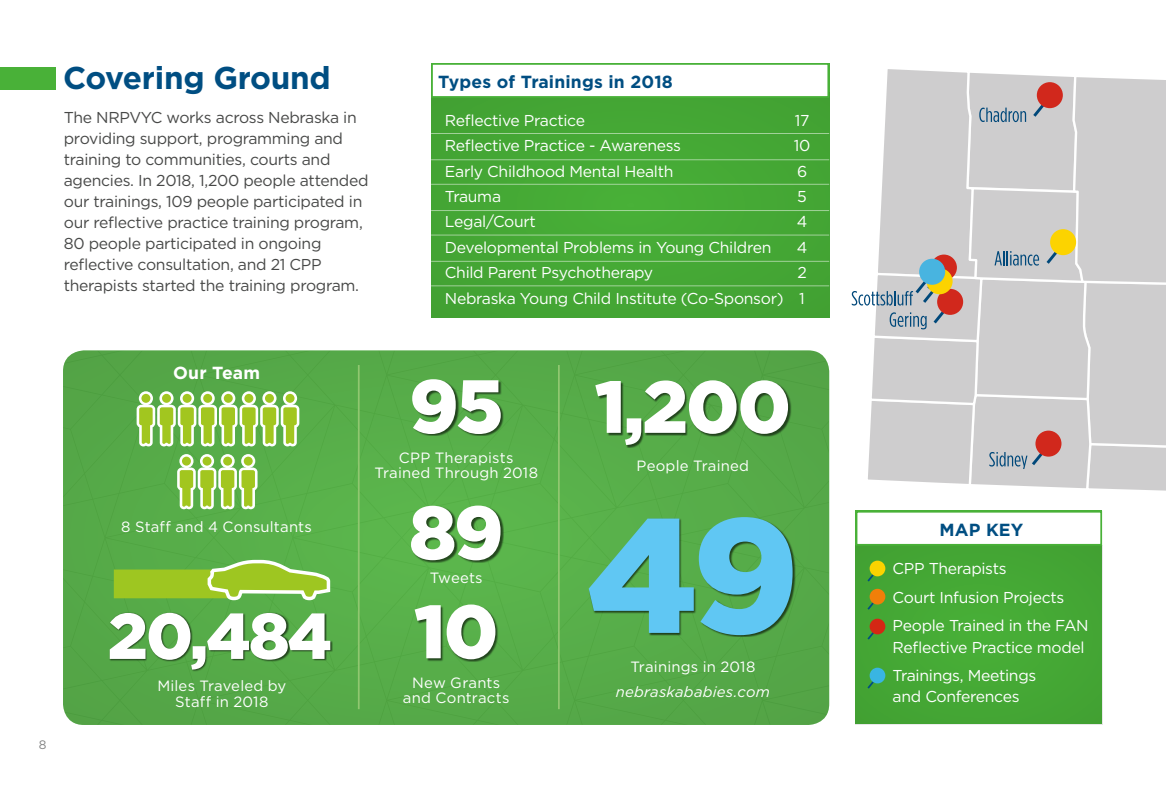
<style>
.page{position:relative;width:1166px;height:788px;background:#fff}
.page>*{position:absolute;margin:0;border:0;box-sizing:border-box;transform-origin:0 0}
.t1{font:900 162.05px "Gotham HTF";color:#60c7f3}
.t2{font:900 75.25px "Gotham HTF";color:#fff}
.t3{font:900 73.5px "Gotham HTF";color:#fff}
.t4{font:900 64.58px "Gotham HTF";color:#fff}
.t5{font:700 31.5px "Gotham HTF";letter-spacing:-.01em;color:#004e82}
.t6{font:700 17.5px "Gotham HTF";letter-spacing:.01em;color:#004e82}
.t7{font:700 17.5px "Gotham HTF";letter-spacing:.015em;color:#fff}
.t8{font:15.75px/28.9px "Gotham HTF";letter-spacing:-.02em;color:#fff}
.t9{font:15.75px/21px "Gotham HTF";letter-spacing:-.02em;color:#474847}
.t10{font:14.88px/15.8px "Gotham HTF";letter-spacing:.015em;color:#fff;text-align:center}
.t11{font:italic 14.88px "Gotham HTF";letter-spacing:.01em;color:#fff}
.t12{font:12.25px "Gotham HTF";color:#828383}
</style>
<div class="page">
<svg style="left:851px;top:69px;width:315px;height:422px;background:#d3d0d0"></svg>
<div style="left:919px;top:259px;width:26px;height:26px;background:#48b4e0;border-radius:50%"></div>
<div style="left:855px;top:545px;width:247px;height:179px;background:#44a735"></div>
<div style="left:431px;top:92px;width:398px;height:225px;background:#44a735"></div>
<svg style="left:63px;top:350px;width:383px;height:374px;background:#56ab49"></svg>
<svg style="left:446px;top:350px;width:383px;height:374px;background:#56ab49"></svg>
<div style="left:855px;top:511px;width:247px;height:34px;background:#fff;border:2px solid #49b138"></div>
<svg style="left:867px;top:575px;width:15px;height:7px"></svg>
<div style="left:869px;top:560px;width:16px;height:16px;background:#fbd300;border-radius:50%"></div>
<svg style="left:867px;top:603px;width:15px;height:7px"></svg>
<div style="left:869px;top:588px;width:16px;height:16px;background:#f17f09;border-radius:50%"></div>
<svg style="left:867px;top:633px;width:15px;height:7px"></svg>
<div style="left:869px;top:618px;width:16px;height:16px;background:#d42714;border-radius:50%"></div>
<svg style="left:867px;top:682px;width:15px;height:7px"></svg>
<div style="left:869px;top:667px;width:16px;height:16px;background:#39b5e2;border-radius:50%"></div>
<div style="left:431px;top:63px;width:398px;height:35px;background:#fff;border:2px solid #49b138"></div>
<hr style="left:431px;top:133px;width:398px;height:1px;background:#fff">
<hr style="left:431px;top:159px;width:398px;height:1px;background:#fff">
<hr style="left:431px;top:184px;width:398px;height:1px;background:#fff">
<hr style="left:431px;top:210px;width:398px;height:1px;background:#fff">
<hr style="left:431px;top:234px;width:398px;height:1px;background:#fff">
<hr style="left:431px;top:261px;width:398px;height:1px;background:#fff">
<hr style="left:431px;top:285px;width:398px;height:1px;background:#fff">
<svg style="left:177px;top:454px;width:80px;height:55px"></svg>
<div style="left:596px;top:381px;width:195px;height:67px;background:#000;opacity:.6"></div>
<div style="left:413px;top:379px;width:90px;height:57px;background:#000;opacity:.6"></div>
<div style="left:109px;top:612px;width:224px;height:59px;background:#000;opacity:.6"></div>
<div style="left:589px;top:518px;width:206px;height:119px;background:#000;opacity:.6"></div>
<svg style="left:114px;top:558px;width:218px;height:44px;background:#8fc345"></svg>
<div style="left:415px;top:605px;width:83px;height:56px;background:#000;opacity:.6"></div>
<div style="left:412px;top:506px;width:92px;height:56px;background:#000;opacity:.6"></div>
<svg style="left:137px;top:391px;width:162px;height:55px"></svg>
<hr style="left:358px;top:365px;width:1px;height:344px;background:#90c770">
<hr style="left:558px;top:365px;width:2px;height:344px;background:#90c770">
<div style="left:0;top:67px;width:55px;height:22px;background:#49b138"></div>
<h3 class="t5" style="left:63px;top:60px;width:269px">Covering Ground</h3>
<p class="t9" style="left:64px;top:107px;width:306px">The NRPVYC works across Nebraska in providing support, programming and training to communities, courts and agencies. In 2018, 1,200 people attended our trainings, 109 people participated in our reflective practice training program, 80 people participated in ongoing reflective consultation, and 21 CPP therapists started the training program.</p>
<p class="t6" style="left:438px;top:72px;width:236px">Types of Trainings in 2018</p>
<p class="t8" style="left:445px;top:106px;width:141px">Reflective Practice</p>
<p class="t8" style="left:794px;top:106px;width:16px">17</p>
<p class="t8" style="left:445px;top:131px;width:238px">Reflective Practice - Awareness</p>
<p class="t8" style="left:793px;top:131px;width:18px">10</p>
<p class="t8" style="left:445px;top:156px;width:230px">Early Childhood Mental Health</p>
<p class="t8" style="left:797px;top:156px;width:12px">6</p>
<p class="t8" style="left:445px;top:182px;width:58px">Trauma</p>
<p class="t8" style="left:797px;top:182px;width:11px">5</p>
<p class="t8" style="left:445px;top:207px;width:92px">Legal/Court</p>
<p class="t8" style="left:796px;top:207px;width:12px">4</p>
<p class="t8" style="left:445px;top:232px;width:328px">Developmental Problems in Young Children</p>
<p class="t8" style="left:796px;top:232px;width:12px">4</p>
<p class="t8" style="left:445px;top:258px;width:210px">Child Parent Psychotherapy</p>
<p class="t8" style="left:445px;top:260px;width:363px;line-height:25.4px;text-align:right">2<br>Nebraska Young Child Institute (Co-Sponsor) 1</p>
<p class="t12" style="left:39px;top:737px;width:9px">8</p>
<p class="t7" style="left:173px;top:363px;width:89px">Our Team</p>
<p class="t10" style="left:121px;top:518px;width:192px">8 Staff and 4 Consultants</p>
<h3 class="t4" style="left:108px;top:598px;width:226px">20,484</h3>
<p class="t10" style="left:157px;top:677px;width:131px">Miles Traveled by<br>Staff in 2018</p>
<h2 class="t2" style="left:409px;top:363px;width:96px">95</h2>
<p class="t10" style="left:374px;top:449px;width:165px">CPP Therapists<br>Trained Through 2018</p>
<h2 class="t2" style="left:409px;top:489px;width:96px">89</h2>
<p class="t10" style="left:430px;top:570px;width:54px">Tweets</p>
<h2 class="t2" style="left:414px;top:588px;width:86px">10</h2>
<p class="t10" style="left:403px;top:674px;width:108px">New Grants and Contracts</p>
<h3 class="t3" style="left:594px;top:364px;width:198px">1,200</h3>
<p class="t10" style="left:636px;top:458px;width:114px">People Trained</p>
<h1 class="t1" style="left:586px;top:481px;width:214px">49</h1>
<p class="t10" style="left:630px;top:658px;width:127px">Trainings in 2018</p>
<p class="t11" style="left:616px;top:683px;width:156px">nebraskababies.com</p>
<p class="t6" style="left:939px;top:519px;width:86px">MAP KEY</p>
<p class="t8" style="left:892px;top:553px;width:197px">CPP Therapists<br>Court Infusion Projects<br>People Trained in the FAN</p>
<p class="t8" style="left:892px;top:632px;width:193px">Reflective Practice model<br>Trainings, Meetings</p>
<p class="t8" style="left:892px;top:682px;width:128px">and Conferences</p>
</div>
